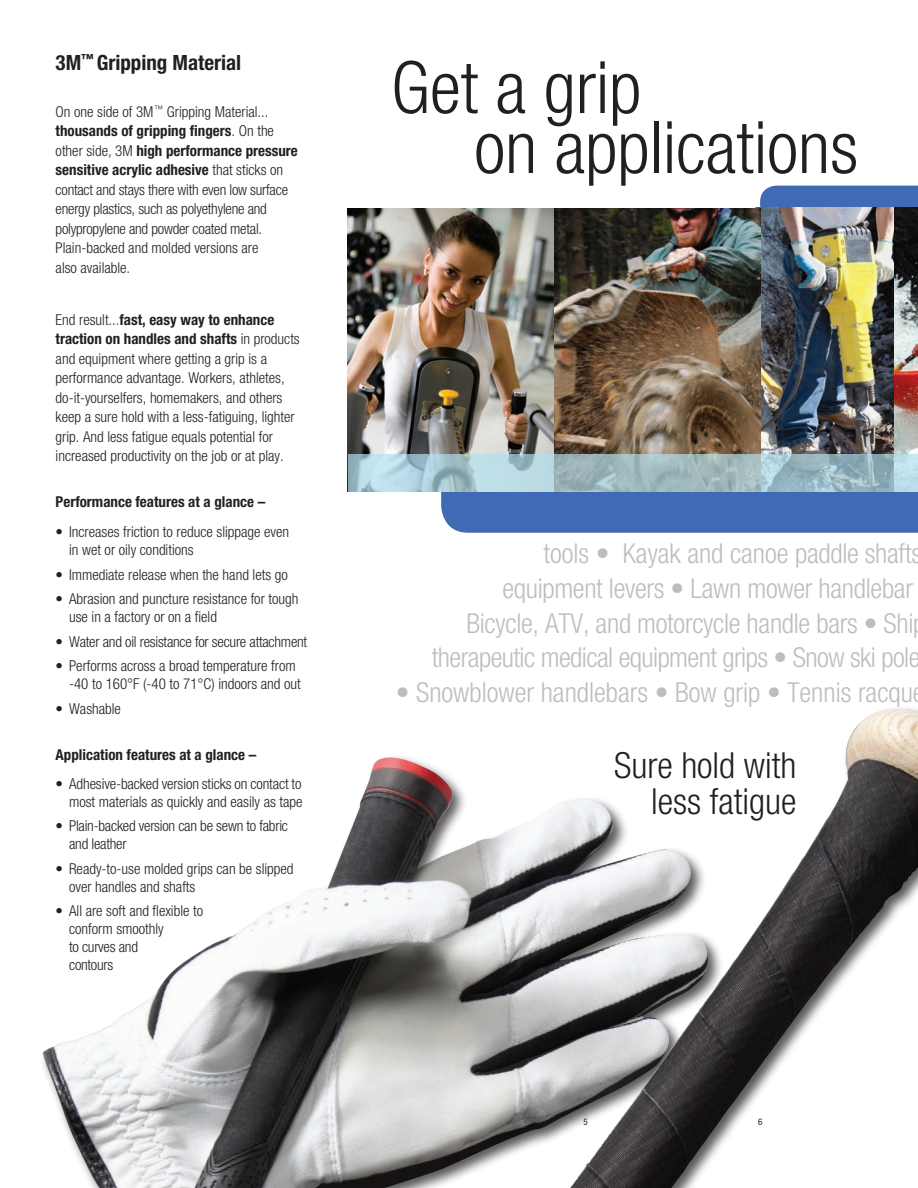
<style>
.page{position:relative;width:918px;height:1188px;background:#fff}
.page>*{position:absolute;margin:0;border:0;box-sizing:border-box;transform-origin:0 0}
.t1{font:300 condensed 72.3px/60px "Helvetica Neue";color:#231f20}
.t2{font:300 condensed 36px/36px "Helvetica Neue";color:#231f20;text-align:right}
.t3{font:300 condensed 27.45px "Helvetica Neue";letter-spacing:-.01em;color:#bcbdc0}
.t4{font:700 condensed 21px "Helvetica Neue";color:#231f20}
.t5{font:300 condensed 15px/19.5px "Helvetica Neue";color:#231f20}
.t6{font:700 condensed 15px "Helvetica Neue";color:#231f20}
.t7{font:condensed 9px "Helvetica Neue";color:#231f20}
.s1{font-weight:700}
</style>
<div class="page">
<div style="left:760px;top:186px;width:158px;height:22px;background:#406ab4"></div>
<img style="left:42px;top:757px;width:450px;height:431px">
<div style="left:441px;top:492px;width:477px;height:41px;background:#406ab4"></div>
<img style="left:760px;top:208px;width:158px;height:246px">
<img style="left:348px;top:208px;width:412px;height:246px">
<div style="left:492px;top:704px;width:426px;height:484px;background:#231f20;opacity:.75"></div>
<img style="left:583px;top:708px;width:314px;height:463px">
<svg style="left:348px;top:454px;width:570px;height:38px;background:#a4c1c9"></svg>
<h3 class="t4" style="left:56px;top:49px;width:187px">3M<sup>™</sup> Gripping Material</h3>
<p class="t5" style="left:56px;top:101px;width:244px">On one side of 3M<sup>™</sup> Gripping Material... <span class="s1">thousands of gripping fingers</span>. On the other side, 3M <span class="s1">high performance pressure sensitive acrylic adhesive</span> that sticks on contact and stays there with even low surface energy plastics, such as polyethylene and polypropylene and powder coated metal.<br>Plain-backed and molded versions are<br>also available.</p>
<p class="t5" style="left:56px;top:309px;width:246px">End result...<span class="s1">fast, easy way to enhance traction on handles and shafts</span> in products and equipment where getting a grip is a performance advantage. Workers, athletes, do-it-yourselfers, homemakers, and others keep a sure hold with a less-fatiguing, lighter grip. And less fatigue equals potential for increased productivity on the job or at play.</p>
<p class="t6" style="left:56px;top:493px;width:211px">Performance features at a glance –</p>
<p class="t5" style="left:69px;top:523px;width:222px;line-height:18px;text-indent:-14px">• Increases friction to reduce slippage even in wet or oily conditions</p>
<p class="t5" style="left:56px;top:565px;width:234px">• Immediate release when the hand lets go</p>
<p class="t5" style="left:69px;top:590px;width:231px;line-height:18px;text-indent:-14px">• Abrasion and puncture resistance for tough use in a factory or on a field</p>
<p class="t5" style="left:56px;top:632px;width:253px">• Water and oil resistance for secure attachment</p>
<p class="t5" style="left:69px;top:657px;width:233px;line-height:18px;text-indent:-13px">• Performs across a broad temperature from -40 to 160°F (-40 to 71°C) indoors and out</p>
<p class="t5" style="left:56px;top:699px;width:67px">• Washable</p>
<p class="t6" style="left:56px;top:745px;width:202px">Application features at a glance –</p>
<p class="t5" style="left:56px;top:774px;width:248px;line-height:18px;text-align:right">• Adhesive-backed version sticks on contact to most materials as quickly and easily as tape</p>
<p class="t5" style="left:69px;top:817px;width:220px;line-height:18px;text-indent:-14px">• Plain-backed version can be sewn to fabric and leather</p>
<p class="t5" style="left:69px;top:859px;width:226px;line-height:18px;text-indent:-13px">• Ready-to-use molded grips can be slipped over handles and shafts</p>
<p class="t5" style="left:69px;top:902px;width:136px;line-height:18px;text-indent:-14px">• All are soft and flexible to conform smoothly<br>to curves and<br>contours</p>
<h1 class="t1" style="left:474px;top:57px;width:385px;text-indent:-83px">Get a grip<br>on applications</h1>
<h3 class="t3" style="left:543px;top:538px;width:380px">tools • Kayak and canoe paddle shafts</h3>
<h3 class="t3" style="left:502px;top:573px;width:412px">equipment levers • Lawn mower handlebar</h3>
<h3 class="t3" style="left:466px;top:607px;width:449px">Bicycle, ATV, and motorcycle handle bars • Shi</h3>
<h3 class="t3" style="left:432px;top:642px;width:490px">therapeutic medical equipment grips • Snow ski pole</h3>
<h3 class="t3" style="left:396px;top:677px;width:519px">• Snowblower handlebars • Bow grip • Tennis racqu</h3>
<h2 class="t2" style="left:614px;top:747px;width:184px">Sure hold with less fatigue</h2>
<p class="t7" style="left:584px;top:1116px;width:6px">5</p>
<p class="t7" style="left:758px;top:1116px;width:6px">6</p>
</div>
